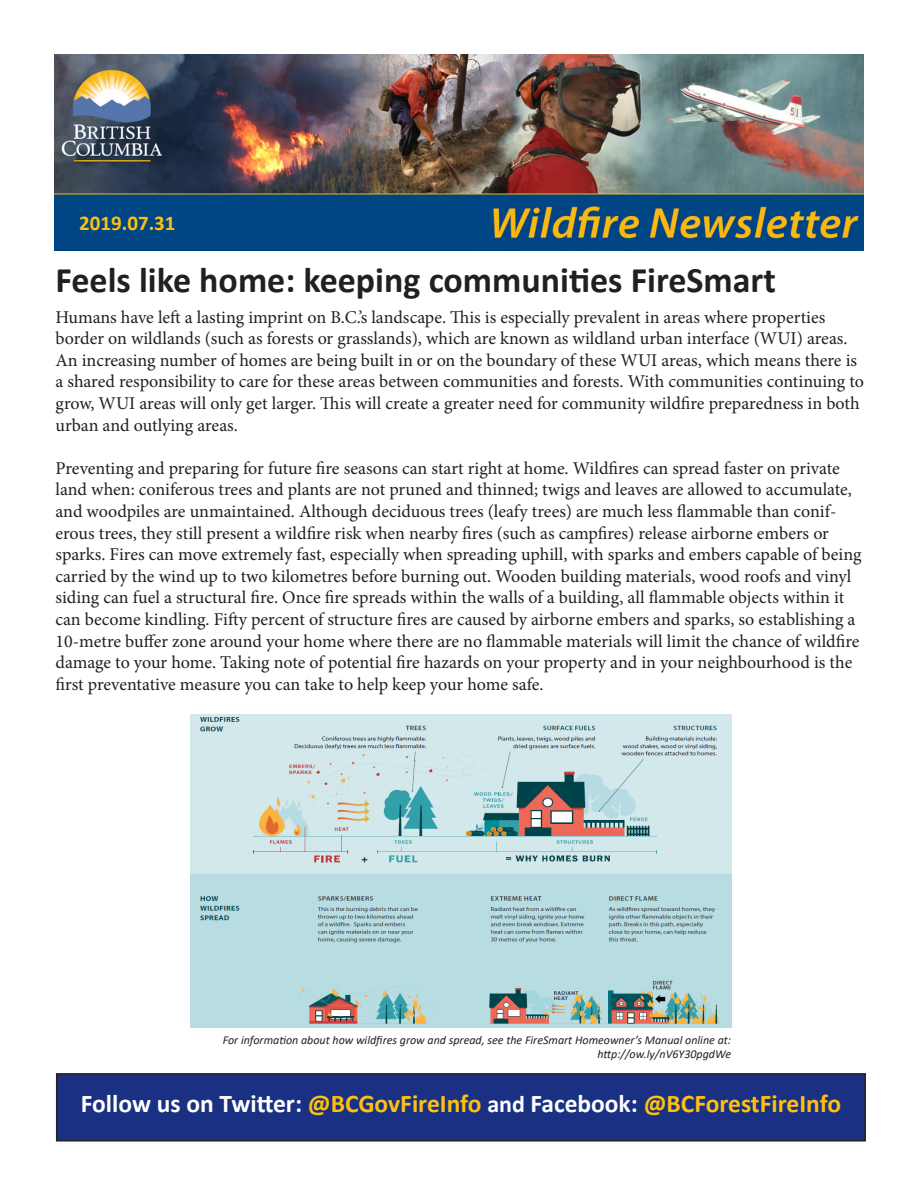
<style>
.page{position:relative;width:918px;height:1188px;background:#fff}
.page>*{position:absolute;margin:0;border:0;box-sizing:border-box;transform-origin:0 0}
.Paragraph_Style_1{font:700 36px "Calibri";color:#231f20}
.t1{font:700 25.5px "Calibri";color:#fdc011}
.t2{font:700 21px "Calibri";color:#fdc011}
.t3{font:18px/21.6px "Minion Pro";color:#231f20}
.t4{font:italic 12px "Calibri";color:#231f20}
.s1{color:#fff}
.s2{font-size:24px;color:#fff}
</style>
<div class="page">
<img style="left:54px;top:54px;width:810px;height:197px">
<img style="left:191px;top:715px;width:540px;height:313px">
<div style="left:57px;top:1074px;width:808px;height:67px;background:#1a3183"></div>
<div style="left:56px;top:1073px;width:810px;height:69px;border:2px solid #231f20"></div>
<p class="t2" style="left:79px;top:208px;width:98px">2019.07.31</p>
<p class="Paragraph_Style_1" style="left:56px;top:254px;width:722px">Feels like home: keeping communities FireSmart</p>
<p class="t3" style="left:56px;top:306px;width:810px">Humans have left a lasting imprint on B.C.’s landscape. This is especially prevalent in areas where properties border on wildlands (such as forests or grasslands), which are known as wildland urban interface (WUI) areas.<br>An increasing number of homes are being built in or on the boundary of these WUI areas, which means there is a shared responsibility to care for these areas between communities and forests. With communities continuing to grow, WUI areas will only get larger. This will create a greater need for community wildfire preparedness in both urban and outlying areas.</p>
<p class="t3" style="left:56px;top:457px;width:808px">Preventing and preparing for future fire seasons can start right at home. Wildfires can spread faster on private land when: coniferous trees and plants are not pruned and thinned; twigs and leaves are allowed to accumulate, and woodpiles are unmaintained. Although deciduous trees (leafy trees) are much less flammable than conif&shy;erous trees, they still present a wildfire risk when nearby fires (such as campfires) release airborne embers or sparks. Fires can move extremely fast, especially when spreading uphill, with sparks and embers capable of being carried by the wind up to two kilometres before burning out. Wooden building materials, wood roofs and vinyl siding can fuel a structural fire. Once fire spreads within the walls of a building, all flammable objects within it can become kindling. Fifty percent of structure fires are caused by airborne embers and sparks, so establishing a 10-metre buffer zone around your home where there are no flammable materials will limit the chance of wildfire damage to your home. Taking note of potential fire hazards on your property and in your neighbourhood is the first preventative measure you can take to help keep your home safe.</p>
<p class="t4" style="left:223px;top:1032px;width:510px">For information about how wildfires grow and spread, see the FireSmart Homeowner’s Manual online at:</p>
<p class="t4" style="left:598px;top:1046px;width:135px">http://ow.ly/nV6Y30pgdWe</p>
<p class="t1" style="left:81px;top:1086px;width:762px"><span class="s1">Follow us on Twitter:</span> @BCGovFireInfo <span class="s2">and</span> <span class="s1">Facebook:</span> @BCForestFireInfo</p>
</div>
